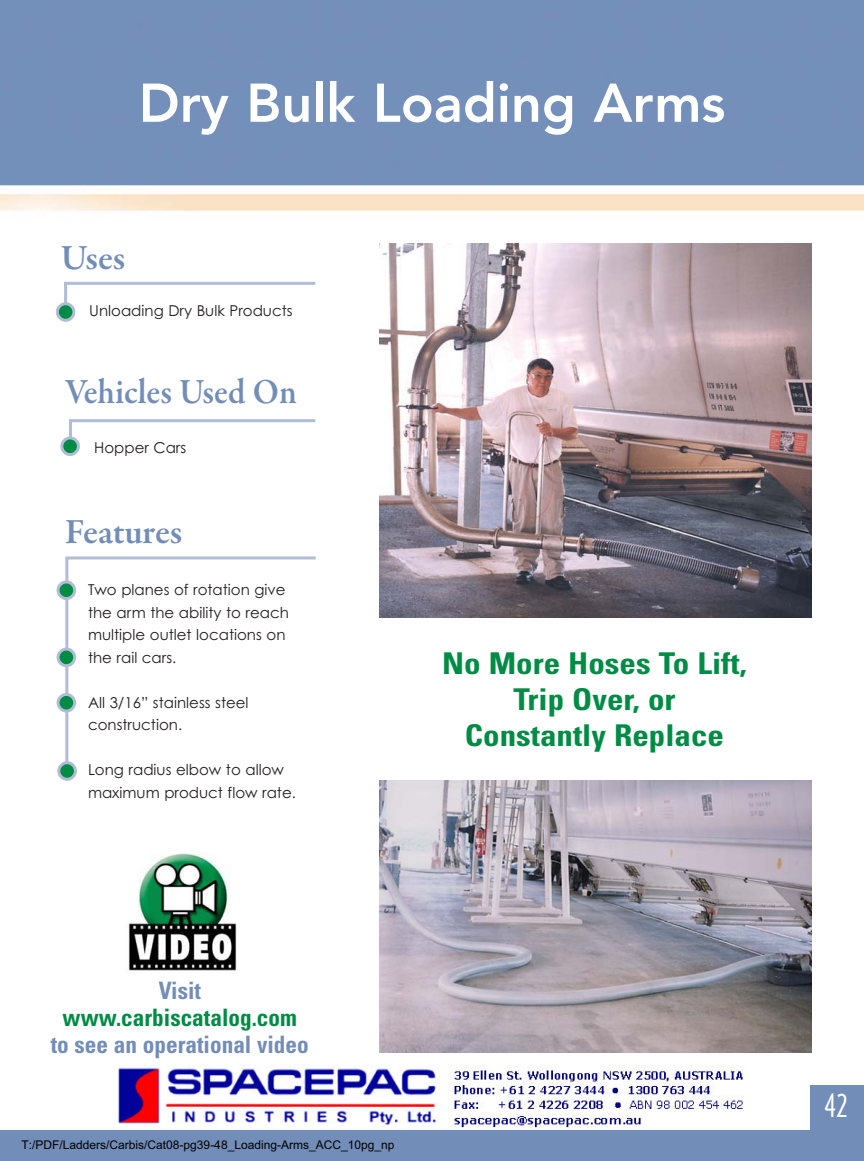
<style>
.page{position:relative;width:864px;height:1161px;background:#fff}
.page>*{position:absolute;margin:0;border:0;box-sizing:border-box;transform-origin:0 0}
.t1{font:800 54px "Avenir";color:#fff}
.t2{font:600 36px "Garamond Premr Pro";color:#728db8;scale:.93 1}
.t3{font:600 36px "Garamond Premr Pro";color:#728db8}
.t4{font:700 condensed 30px/36px "Univers";color:#008c44;text-align:center;scale:1.1 1}
.t5{font:30px "Arquitectura";color:#fff}
.t6{font:700 condensed 24px "Univers";color:#728db8}
.t7{font:700 condensed 24px "Univers";color:#008c44}
.t8{font:15px/22.5px "Century Gothic";color:#231f20}
.t9{font:12px "Arial";color:#000}
</style>
<div class="page">
<img style="left:117px;top:1065px;width:627px;height:62px">
<img style="left:0;top:0;width:864px;height:345px">
<div style="left:0;top:1131px;width:864px;height:30px;background:#728db8"></div>
<div style="left:810px;top:1085px;width:54px;height:75px;background:#728db8"></div>
<hr style="left:65px;top:556px;width:251px;height:3px;background:#b1bdd6">
<hr style="left:65px;top:558px;width:3px;height:211px;background:#b1bdd6">
<svg style="left:57px;top:580px;width:19px;height:20px"></svg>
<svg style="left:57px;top:648px;width:19px;height:19px"></svg>
<svg style="left:57px;top:693px;width:19px;height:20px"></svg>
<hr style="left:64px;top:282px;width:251px;height:3px;background:#b1bdd6">
<hr style="left:64px;top:283px;width:3px;height:32px;background:#b1bdd6">
<svg style="left:56px;top:302px;width:19px;height:20px"></svg>
<hr style="left:69px;top:419px;width:246px;height:3px;background:#b1bdd6">
<hr style="left:69px;top:421px;width:3px;height:31px;background:#b1bdd6">
<svg style="left:60px;top:436px;width:20px;height:20px"></svg>
<img style="left:380px;top:780px;width:432px;height:273px">
<img style="left:128px;top:853px;width:109px;height:118px">
<img style="left:380px;top:243px;width:432px;height:375px">
<svg style="left:57px;top:761px;width:20px;height:20px"></svg>
<h1 class="t1" style="left:139px;top:81px;width:588px">Dry Bulk Loading Arms</h1>
<h2 class="t3" style="left:60px;top:243px;width:67px">Uses</h2>
<p class="t8" style="left:89px;top:300px;width:205px">Unloading Dry Bulk Products</p>
<h2 class="t2" style="left:65px;top:377px;width:251px">Vehicles Used On</h2>
<p class="t8" style="left:94px;top:438px;width:94px">Hopper Cars</p>
<h2 class="t3" style="left:65px;top:517px;width:119px">Features</h2>
<p class="t8" style="left:88px;top:580px;width:202px">Two planes of rotation give the arm the ability to reach multiple outlet locations on the rail cars.</p>
<p class="t8" style="left:88px;top:693px;width:162px">All 3/16” stainless steel construction.</p>
<p class="t8" style="left:88px;top:760px;width:209px">Long radius elbow to allow maximum product flow rate.</p>
<h3 class="t4" style="left:442px;top:649px;width:278px">No More Hoses To Lift,<br>Trip Over, or<br>Constantly Replace</h3>
<h3 class="t6" style="left:159px;top:982px;width:44px">Visit</h3>
<h3 class="t7" style="left:63px;top:1009px;width:236px">www.carbiscatalog.com</h3>
<h3 class="t6" style="left:51px;top:1036px;width:260px">to see an operational video</h3>
<p class="t9" style="left:22px;top:1140px;width:374px">T:/PDF/Ladders/Carbis/Cat08-pg39-48_Loading-Arms_ACC_10pg_np</p>
<h3 class="t5" style="left:824px;top:1088px;width:25px">42</h3>
</div>
